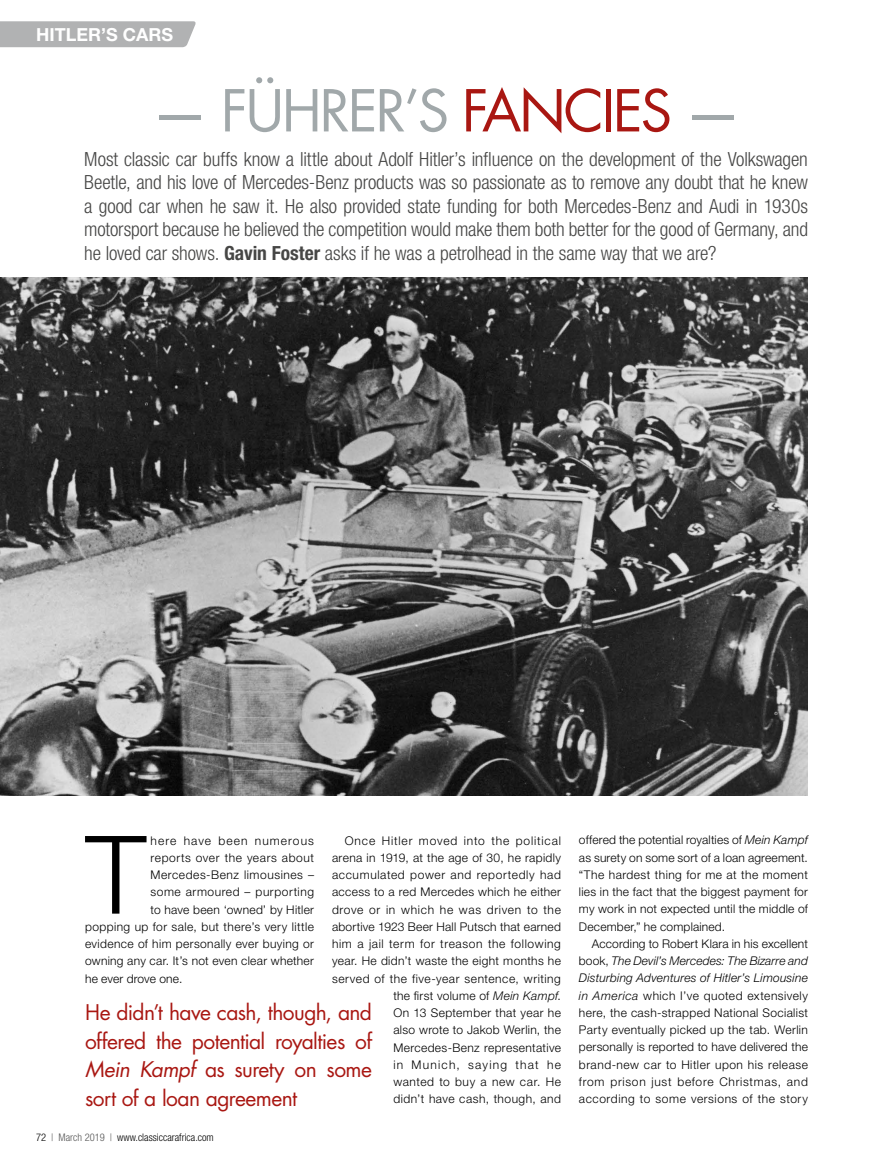
<style>
.page{position:relative;width:893px;height:1174px;background:#fff}
.page>*{position:absolute;margin:0;border:0;box-sizing:border-box;transform-origin:0 0}
.t1{font:300 108.6px "Helvetica Neue LT Std";color:#000}
.t2{font:56.25px "Futura Std";letter-spacing:-.04em;color:#a1a8aa}
.t3{font:21px/28.5px "Futura Std";letter-spacing:-.03em;color:#a91712;text-align:justify}
.t4{font:300 condensed 19.5px/23.4px "Helvetica Neue LT Std";letter-spacing:-.01em;color:#464645;text-align:justify}
.t5{font:700 18px "Helvetica Neue LT Std";color:#fff}
.t6{font:300 12px/17.2px "Helvetica Neue LT Std";letter-spacing:.035em;color:#000;text-align:justify}
.t7{font:300 12px "Helvetica Neue LT Std";letter-spacing:.09em;color:#000}
.t8{font:300 12px "Helvetica Neue LT Std";letter-spacing:.01em;color:#000}
.t9{font:300 condensed 10.5px "Helvetica Neue LT Std";color:#000}
.s1{color:#a91712}
.s2{font-weight:700}
.s3{font-style:italic}
.s4{color:#565656}
</style>
<div class="page">
<div style="left:0;top:21px;width:196px;height:26px;background:#b1b2b3"></div>
<img style="left:0;top:278px;width:808px;height:517px">
<h3 class="t5" style="left:36px;top:23px;width:139px">HITLER’S CARS</h3>
<h2 class="t2" style="left:152px;top:75px;width:591px">— FÜHRER’S <span class="s1">FANCIES</span> —</h2>
<p class="t4" style="left:84px;top:147px;width:725px">Most classic car buffs know a little about Adolf Hitler’s influence on the development of the Volkswagen Beetle, and his love of Mercedes-Benz products was so passionate as to remove any doubt that he knew a good car when he saw it. He also provided state funding for both Mercedes-Benz and Audi in 1930s motorsport because he believed the competition would make them both better for the good of Germany, and he loved car shows. <span class="s2">Gavin Foster</span> asks if he was a petrolhead in the same way that we are?</p>
<p class="t6" style="left:332px;top:831px;width:231px;text-align:right">Once Hitler moved into the political arena in 1919, at the age of 30, he rapidly accumulated power and reportedly had access to a red Mercedes which he either drove or in which he was driven to the abortive 1923 Beer Hall Putsch that earned him a jail term for treason the following year. He didn’t waste the eight months he served of the five-year sentence, writing the first volume of <span class="s3">Mein Kampf</span>.<br>On 13 September that year he<br>also wrote to Jakob Werlin, the Mercedes-Benz representative<br>in Munich, saying that he<br>wanted to buy a new car. He<br>didn’t have cash, though, and</p>
<p class="t6" style="left:579px;top:831px;width:231px">offered the potential royalties of <span class="s3">Mein Kampf </span>as surety on some sort of a loan agreement. “The hardest thing for me at the moment lies in the fact that the biggest payment for my work in not expected until the middle of December,” he complained.</p>
<h1 class="t1" style="left:86px;top:808px;width:62px">T</h1>
<p class="t7" style="left:151px;top:833px;width:165px">here have been numerous</p>
<p class="t6" style="left:151px;top:848px;width:165px">reports over the years about</p>
<p class="t6" style="left:151px;top:866px;width:165px">Mercedes-Benz limousines –</p>
<p class="t6" style="left:151px;top:883px;width:165px">some armoured – purporting</p>
<p class="t6" style="left:151px;top:900px;width:165px">to have been ‘owned’ by Hitler</p>
<p class="t6" style="left:85px;top:917px;width:230px">popping up for sale, but there’s very little</p>
<p class="t6" style="left:85px;top:935px;width:230px">evidence of him personally ever buying or</p>
<p class="t6" style="left:85px;top:952px;width:230px">owning any car. It’s not even clear whether</p>
<p class="t8" style="left:85px;top:971px;width:99px">he ever drove one.</p>
<p class="t6" style="left:579px;top:934px;width:230px;text-indent:13px">According to Robert Klara in his excellent book, <span class="s3">The Devil’s Mercedes: The Bizarre and Disturbing Adventures of Hitler’s Limousine in America</span> which I’ve quoted extensively here, the cash-strapped National Socialist Party eventually picked up the tab. Werlin personally is reported to have delivered the brand-new car to Hitler upon his release from prison just before Christmas, and according to some versions of the story</p>
<h3 class="t3" style="left:85px;top:998px;width:289px">He didn’t have cash, though, and offered the potential royalties of <span class="s3">Mein Kampf</span> as surety on some sort of a loan agreement</h3>
<p class="t9" style="left:36px;top:1131px;width:179px">72 <span class="s4">| March 2019 |</span> www.classiccarafrica.com</p>
</div>
